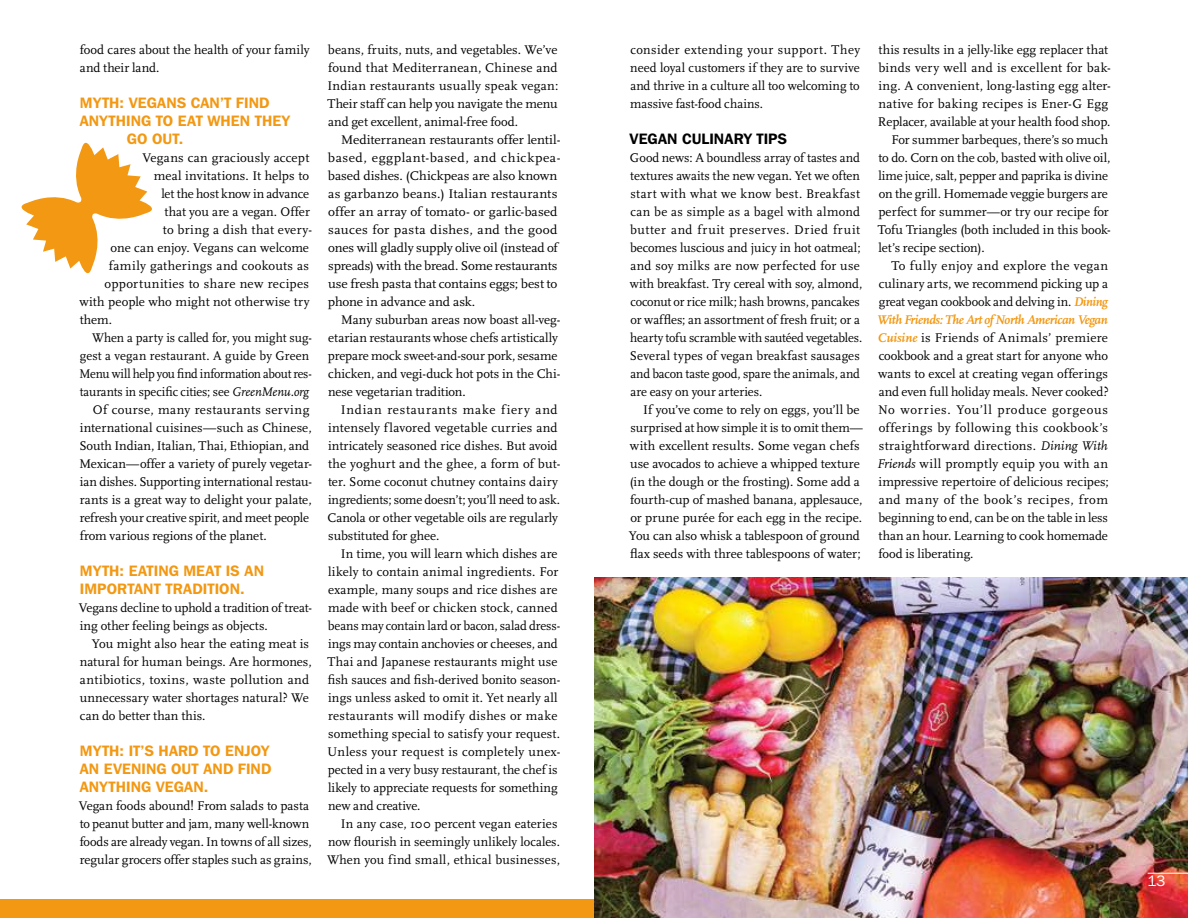
<style>
.page{position:relative;width:1188px;height:918px;background:#fff}
.page>*{position:absolute;margin:0;border:0;box-sizing:border-box;transform-origin:0 0}
.t1{font:600 15px/18px "Franklin Gothic IT Cby BT";letter-spacing:.005em;color:#f29813}
.t2{font:600 15px "Franklin Gothic IT Cby BT";letter-spacing:.01em;color:#000}
.t3{font:15px "Franklin Gothic IT Cby BT";color:#fff}
.t4{font:13.2px/18px "Scala";letter-spacing:.005em;color:#000}
.t5{font:13.2px/18px "Scala";letter-spacing:.005em;color:#000;scale:1.04 1}
.t6{font:13.2px "Scala";letter-spacing:.025em;color:#000}
.t7{font:13.2px "Scala";letter-spacing:-.015em;color:#000}
.t8{font:13.2px "Scala";letter-spacing:.005em;color:#000;scale:.96 1}
.t9{font:13.2px "Scala";letter-spacing:.03em;color:#000}
.t10{font:13.2px "Scala";letter-spacing:.045em;color:#000}
.t11{font:13.2px "Scala";letter-spacing:-.025em;color:#000;scale:.95 1}
.t12{font:italic 700 13.2px "Scala";letter-spacing:-.03em;color:#f29813}
.t13{font:13.2px "Scala";letter-spacing:.035em;color:#000}
.t14{font:13.2px "Scala";letter-spacing:-.02em;color:#000}
.s1{font-style:italic}
.s2{font-weight:700;font-style:italic;color:#f29813}
</style>
<div class="page">
<div style="left:0;top:899px;width:1188px;height:19px;background:#f29813"></div>
<img style="left:595px;top:578px;width:593px;height:340px">
<svg style="left:21px;top:142px;width:131px;height:132px"></svg>
<hr style="left:1148px;top:873px;width:40px;height:1px;background:#fff">
<p class="t4" style="left:80px;top:41px;width:231px">food cares about the health of your family and their land.</p>
<p class="t1" style="left:80px;top:93px;width:191px">MYTH: VEGANS CAN’T FIND</p>
<p class="t1" style="left:80px;top:111px;width:212px">ANYTHING TO EAT WHEN THEY</p>
<p class="t1" style="left:127px;top:129px;width:58px">GO OUT.</p>
<p class="t4" style="left:142px;top:149px;width:168px">Vegans can graciously accept</p>
<p class="t4" style="left:154px;top:167px;width:157px">meal invitations. It helps to</p>
<p class="t14" style="left:161px;top:187px;width:149px">let the host know in advance</p>
<p class="t4" style="left:164px;top:203px;width:147px">that you are a vegan. Offer</p>
<p class="t6" style="left:163px;top:223px;width:151px">to bring a dish that every-</p>
<p class="t4" style="left:111px;top:239px;width:200px">one can enjoy. Vegans can welcome</p>
<p class="t6" style="left:109px;top:259px;width:202px">family gatherings and cookouts as</p>
<p class="t6" style="left:105px;top:277px;width:206px">opportunities to share new recipes</p>
<p class="t4" style="left:79px;top:293px;width:232px">with people who might not otherwise try</p>
<p class="t4" style="left:80px;top:311px;width:34px">them.</p>
<p class="t8" style="left:92px;top:331px;width:230px">When a party is called for, you might sug-</p>
<p class="t4" style="left:80px;top:347px;width:231px">gest a vegan restaurant. A guide by Green</p>
<p class="t11" style="left:79px;top:367px;width:246px">Menu will help you find information about res-</p>
<p class="t8" style="left:80px;top:385px;width:240px">taurants in specific cities; see <span class="s1">GreenMenu.org</span></p>
<p class="t9" style="left:93px;top:403px;width:218px">Of course, many restaurants serving</p>
<p class="t4" style="left:80px;top:419px;width:233px">international cuisines—such as Chinese,</p>
<p class="t4" style="left:79px;top:437px;width:231px">South Indian, Italian, Thai, Ethiopian, and</p>
<p class="t4" style="left:79px;top:455px;width:234px">Mexican—offer a variety of purely vegetar-</p>
<p class="t4" style="left:80px;top:473px;width:234px">ian dishes. Supporting international restau-</p>
<p class="t4" style="left:80px;top:491px;width:233px">rants is a great way to delight your palate,</p>
<p class="t7" style="left:80px;top:511px;width:231px">refresh your creative spirit, and meet people</p>
<p class="t4" style="left:80px;top:527px;width:188px">from various regions of the planet.</p>
<p class="t1" style="left:80px;top:561px;width:186px">MYTH: EATING MEAT IS AN<br>IMPORTANT TRADITION.</p>
<p class="t4" style="left:79px;top:599px;width:235px">Vegans decline to uphold a tradition of treat&shy;ing other feeling beings as objects.</p>
<p class="t4" style="left:80px;top:635px;width:233px;text-indent:12px">You might also hear the eating meat is natural for human beings. Are hormones, antibiotics, toxins, waste pollution and unnecessary water shortages natural? We can do better than this.</p>
<p class="t1" style="left:80px;top:741px;width:193px">MYTH: IT’S HARD TO ENJOY<br>AN EVENING OUT AND FIND<br>ANYTHING VEGAN.</p>
<p class="t4" style="left:79px;top:797px;width:234px">Vegan foods abound! From salads to pasta to peanut butter and jam, many well-known foods are already vegan. In towns of all sizes, regular grocers offer staples such as grains,</p>
<p class="t4" style="left:327px;top:41px;width:233px;text-align:justify">beans, fruits, nuts, and vegetables. We’ve found that Mediterranean, Chinese and Indian restaurants usually speak vegan:<br>Their staff can help you navigate the menu and get excellent, animal-free food.</p>
<p class="t5" style="left:328px;top:131px;width:225px;text-indent:13px">Mediterranean restaurants offer lentil&shy;based, eggplant-based, and chickpea&shy;based dishes. (Chickpeas are also known as garbanzo beans.) Italian restaurants offer an array of tomato- or garlic-based sauces for pasta dishes, and the good ones will gladly supply olive oil (instead of spreads) with the bread. Some restaurants use fresh pasta that contains eggs; best to phone in advance and ask.</p>
<p class="t4" style="left:328px;top:311px;width:234px;text-indent:13px">Many suburban areas now boast all-veg&shy;etarian restaurants whose chefs artistically prepare mock sweet-and-sour pork, sesame chicken, and vegi-duck hot pots in the Chi&shy;nese vegetarian tradition.</p>
<p class="t4" style="left:328px;top:401px;width:234px;text-indent:13px">Indian restaurants make fiery and intensely flavored vegetable curries and intricately seasoned rice dishes. But avoid the yoghurt and the ghee, a form of but&shy;ter. Some coconut chutney contains dairy ingredients; some doesn’t; you’ll need to ask.<br>Canola or other vegetable oils are regularly substituted for ghee.</p>
<p class="t4" style="left:327px;top:545px;width:235px;text-indent:14px">In time, you will learn which dishes are likely to contain animal ingredients. For example, many soups and rice dishes are made with beef or chicken stock, canned beans may contain lard or bacon, salad dress&shy;ings may contain anchovies or cheeses, and Thai and Japanese restaurants might use fish sauces and fish-derived bonito season&shy;ings unless asked to omit it. Yet nearly all restaurants will modify dishes or make something special to satisfy your request.<br>Unless your request is completely unex&shy;pected in a very busy restaurant, the chef is likely to appreciate requests for something new and creative.</p>
<p class="t4" style="left:327px;top:815px;width:235px;text-indent:14px">In any case, 100 percent vegan eateries now flourish in seemingly unlikely locales.<br>When you find small, ethical businesses,</p>
<p class="t4" style="left:630px;top:41px;width:232px;text-align:justify">consider extending your support. They need loyal customers if they are to survive and thrive in a culture all too welcoming to massive fast-food chains.</p>
<p class="t2" style="left:630px;top:129px;width:159px">VEGAN CULINARY TIPS</p>
<p class="t4" style="left:630px;top:149px;width:234px">Good news: A boundless array of tastes and textures awaits the new vegan. Yet we often start with what we know best. Breakfast can be as simple as a bagel with almond butter and fruit preserves. Dried fruit becomes luscious and juicy in hot oatmeal; and soy milks are now perfected for use with breakfast. Try cereal with soy, almond, coconut or rice milk; hash browns, pancakes or waffles; an assortment of fresh fruit; or a hearty tofu scramble with sautéed vegetables.<br>Several types of vegan breakfast sausages and bacon taste good, spare the animals, and are easy on your arteries.</p>
<p class="t4" style="left:629px;top:401px;width:236px;text-indent:14px">If you’ve come to rely on eggs, you’ll be surprised at how simple it is to omit them— with excellent results. Some vegan chefs use avocados to achieve a whipped texture (in the dough or the frosting). Some add a fourth-cup of mashed banana, applesauce, or prune purée for each egg in the recipe.<br>You can also whisk a tablespoon of ground flax seeds with three tablespoons of water;</p>
<p class="t4" style="left:879px;top:41px;width:231px">this results in a jelly-like egg replacer that</p>
<p class="t6" style="left:878px;top:61px;width:234px">binds very well and is excellent for bak-</p>
<p class="t4" style="left:879px;top:77px;width:234px">ing. A convenient, long-lasting egg alter-</p>
<p class="t6" style="left:879px;top:97px;width:231px">native for baking recipes is Ener-G Egg</p>
<p class="t7" style="left:878px;top:115px;width:234px">Replacer, available at your health food shop.</p>
<p class="t4" style="left:891px;top:131px;width:218px">For summer barbeques, there’s so much</p>
<p class="t4" style="left:879px;top:149px;width:234px">to do. Corn on the cob, basted with olive oil,</p>
<p class="t4" style="left:879px;top:167px;width:231px">lime juice, salt, pepper and paprika is divine</p>
<p class="t4" style="left:879px;top:185px;width:231px">on the grill. Homemade veggie burgers are</p>
<p class="t4" style="left:878px;top:203px;width:232px">perfect for summer—or try our recipe for</p>
<p class="t4" style="left:878px;top:221px;width:235px">Tofu Triangles (both included in this book-</p>
<p class="t4" style="left:879px;top:239px;width:108px">let’s recipe section).</p>
<p class="t6" style="left:891px;top:259px;width:218px">To fully enjoy and explore the vegan</p>
<p class="t4" style="left:879px;top:275px;width:231px">culinary arts, we recommend picking up a</p>
<p class="t4" style="left:879px;top:293px;width:231px">great vegan cookbook and delving in. <span class="s2">Dining</span></p>
<p class="t12" style="left:877px;top:312px;width:233px">With Friends: The Art of North American Vegan</p>
<p class="t4" style="left:878px;top:329px;width:232px"><span class="s2">Cuisine</span> is Friends of Animals’ premiere</p>
<p class="t7" style="left:879px;top:349px;width:231px">cookbook and a great start for anyone who</p>
<p class="t4" style="left:878px;top:365px;width:231px">wants to excel at creating vegan offerings</p>
<p class="t4" style="left:879px;top:383px;width:232px">and even full holiday meals. Never cooked?</p>
<p class="t10" style="left:878px;top:403px;width:232px">No worries. You’ll produce gorgeous</p>
<p class="t13" style="left:879px;top:421px;width:231px">offerings by following this cookbook’s</p>
<p class="t9" style="left:879px;top:439px;width:231px">straightforward directions. <span class="s1">Dining With</span></p>
<p class="t4" style="left:877px;top:455px;width:232px"><span class="s1">Friends</span> will promptly equip you with an</p>
<p class="t4" style="left:879px;top:473px;width:232px">impressive repertoire of delicious recipes;</p>
<p class="t10" style="left:879px;top:493px;width:231px">and many of the book’s recipes, from</p>
<p class="t4" style="left:878px;top:509px;width:231px">beginning to end, can be on the table in less</p>
<p class="t4" style="left:879px;top:527px;width:231px">than an hour. Learning to cook homemade</p>
<p class="t4" style="left:879px;top:545px;width:97px">food is liberating.</p>
<p class="t3" style="left:1148px;top:872px;width:19px">13</p>
</div>
